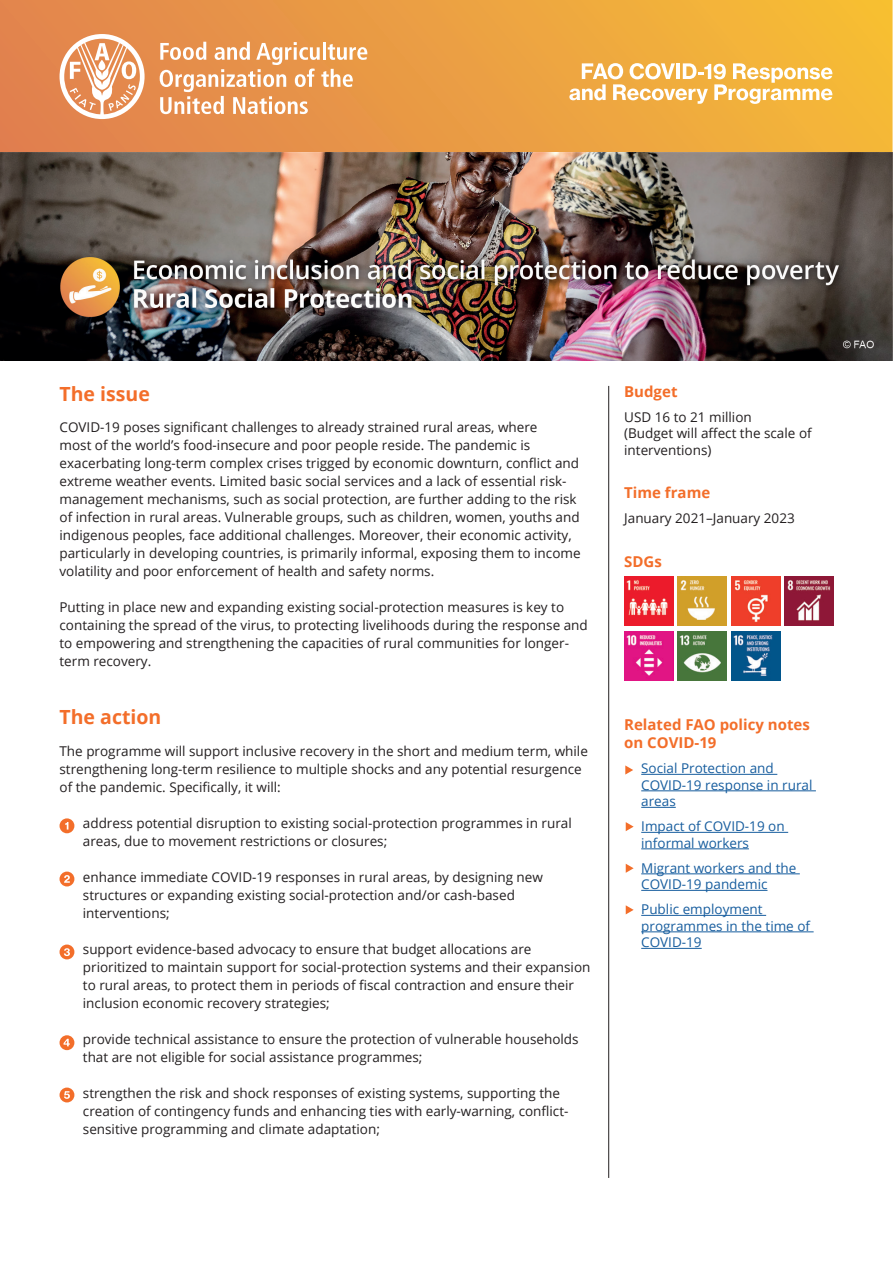
<style>
.page{position:relative;width:893px;height:1263px;background:#fff}
.page>*{position:absolute;margin:0;border:0;box-sizing:border-box;transform-origin:0 0}
.t1{font:700 19.5px "Open Sans";color:#f36e2a}
.t2{font:700 15px/18px "Open Sans";color:#f36e2a}
.t3{font:13.5px/18px "Open Sans";color:#231f20}
.t4{font:13.5px/16.5px "Open Sans";color:#175d9e}
</style>
<div class="page">
<div style="left:0;top:0;width:892px;height:153px;background:linear-gradient(to right,#e08050,#f5bb37)"></div>
<svg style="left:569px;top:63px;width:263px;height:41px"></svg>
<svg style="left:60px;top:34px;width:85px;height:85px"></svg>
<svg style="left:160px;top:42px;width:207px;height:72px"></svg>
<img style="left:0;top:152px;width:893px;height:209px">
<hr style="left:641px;top:774px;width:136px;height:1px;background:#175d9e">
<hr style="left:641px;top:790px;width:175px;height:1px;background:#175d9e">
<hr style="left:641px;top:807px;width:35px;height:1px;background:#175d9e">
<hr style="left:641px;top:832px;width:147px;height:1px;background:#175d9e">
<hr style="left:641px;top:848px;width:108px;height:1px;background:#175d9e">
<hr style="left:641px;top:873px;width:159px;height:1px;background:#175d9e">
<hr style="left:641px;top:890px;width:126px;height:1px;background:#175d9e">
<hr style="left:641px;top:915px;width:125px;height:1px;background:#175d9e">
<hr style="left:641px;top:931px;width:173px;height:1px;background:#175d9e">
<hr style="left:641px;top:948px;width:61px;height:1px;background:#175d9e">
<div style="left:60px;top:944px;width:14px;height:15px;background:#f36e2a;border-radius:50%"></div>
<svg style="left:64px;top:948px;width:6px;height:8px"></svg>
<div style="left:60px;top:1087px;width:14px;height:15px;background:#f36e2a;border-radius:50%"></div>
<svg style="left:64px;top:1091px;width:6px;height:8px"></svg>
<div style="left:60px;top:1035px;width:14px;height:15px;background:#f36e2a;border-radius:50%"></div>
<svg style="left:64px;top:1039px;width:6px;height:7px"></svg>
<div style="left:60px;top:871px;width:14px;height:15px;background:#f36e2a;border-radius:50%"></div>
<svg style="left:64px;top:875px;width:6px;height:8px"></svg>
<div style="left:60px;top:818px;width:14px;height:15px;background:#f36e2a;border-radius:50%"></div>
<svg style="left:65px;top:822px;width:3px;height:7px"></svg>
<svg style="left:625px;top:765px;width:8px;height:9px"></svg>
<img style="left:624px;top:576px;width:49px;height:49px">
<img style="left:624px;top:631px;width:49px;height:49px">
<img style="left:678px;top:576px;width:49px;height:49px">
<img style="left:678px;top:631px;width:49px;height:49px">
<img style="left:731px;top:576px;width:49px;height:49px">
<img style="left:731px;top:631px;width:49px;height:49px">
<img style="left:784px;top:576px;width:49px;height:49px">
<svg style="left:626px;top:822px;width:8px;height:9px"></svg>
<svg style="left:626px;top:864px;width:8px;height:9px"></svg>
<svg style="left:626px;top:905px;width:8px;height:9px"></svg>
<hr style="left:608px;top:386px;width:1px;height:792px;background:#231f20">
<h1 class="t1" style="left:60px;top:380px;width:92px">The issue</h1>
<p class="t3" style="left:60px;top:418px;width:523px">COVID-19 poses significant challenges to already strained rural areas, where<br>most of the world’s food-insecure and poor people reside. The pandemic is exacerbating long-term complex crises trigged by economic downturn, conflict and extreme weather events. Limited basic social services and a lack of essential risk&shy;management mechanisms, such as social protection, are further adding to the risk of infection in rural areas. Vulnerable groups, such as children, women, youths and indigenous peoples, face additional challenges. Moreover, their economic activity, particularly in developing countries, is primarily informal, exposing them to income volatility and poor enforcement of health and safety norms.</p>
<p class="t3" style="left:60px;top:598px;width:530px">Putting in place new and expanding existing social-protection measures is key to containing the spread of the virus, to protecting livelihoods during the response and to empowering and strengthening the capacities of rural communities for longer&shy;term recovery.</p>
<h1 class="t1" style="left:60px;top:703px;width:103px">The action</h1>
<p class="t3" style="left:60px;top:742px;width:530px">The programme will support inclusive recovery in the short and medium term, while strengthening long-term resilience to multiple shocks and any potential resurgence of the pandemic. Specifically, it will:</p>
<p class="t3" style="left:83px;top:814px;width:490px">address potential disruption to existing social-protection programmes in rural areas, due to movement restrictions or closures;</p>
<p class="t3" style="left:83px;top:868px;width:462px">enhance immediate COVID-19 responses in rural areas, by designing new structures or expanding existing social-protection and/or cash-based interventions;</p>
<p class="t3" style="left:83px;top:940px;width:509px">support evidence-based advocacy to ensure that budget allocations are prioritized to maintain support for social-protection systems and their expansion to rural areas, to protect them in periods of fiscal contraction and ensure their inclusion economic recovery strategies;</p>
<p class="t3" style="left:83px;top:1030px;width:497px">provide technical assistance to ensure the protection of vulnerable households that are not eligible for social assistance programmes;</p>
<p class="t3" style="left:83px;top:1084px;width:487px">strengthen the risk and shock responses of existing systems, supporting the creation of contingency funds and enhancing ties with early-warning, conflict&shy;sensitive programming and climate adaptation;</p>
<p class="t2" style="left:624px;top:383px;width:55px">Budget</p>
<p class="t3" style="left:624px;top:409px;width:189px;line-height:16.4px">USD 16 to 21 million<br>(Budget will affect the scale of interventions)</p>
<p class="t2" style="left:624px;top:483px;width:88px">Time frame</p>
<p class="t3" style="left:624px;top:509px;width:172px">January 2021–January 2023</p>
<p class="t2" style="left:624px;top:552px;width:39px">SDGs</p>
<p class="t2" style="left:624px;top:715px;width:187px">Related FAO policy notes on COVID-19</p>
<p class="t4" style="left:641px;top:760px;width:173px">Social Protection and<br>COVID-19 response in rural areas</p>
<p class="t4" style="left:641px;top:818px;width:145px">Impact of COVID-19 on informal workers</p>
<p class="t4" style="left:641px;top:859px;width:157px">Migrant workers and the<br>COVID-19 pandemic</p>
<p class="t4" style="left:641px;top:901px;width:170px">Public employment programmes in the time of<br>COVID-19</p>
</div>
